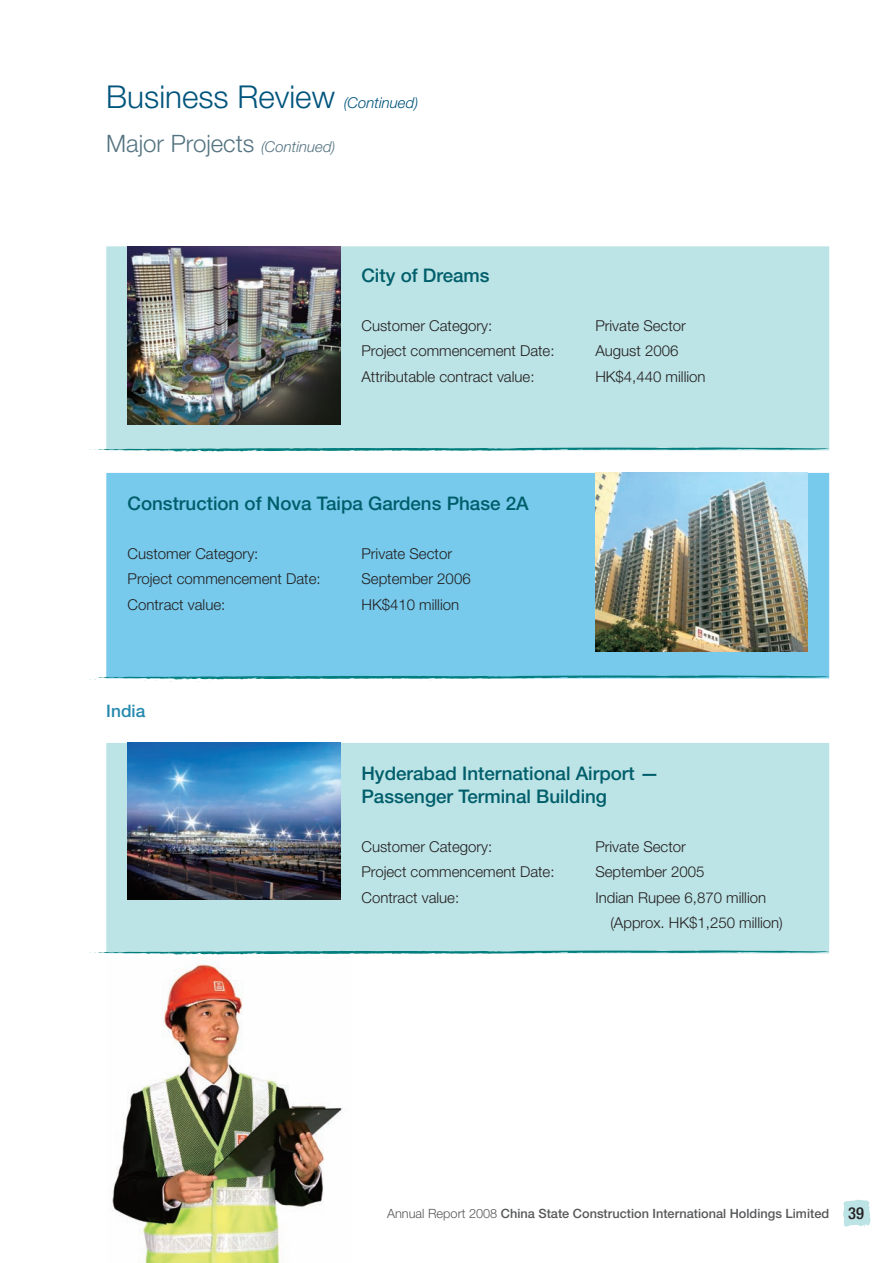
<style>
.page{position:relative;width:893px;height:1263px;background:#fff}
.page>*{position:absolute;margin:0;border:0;box-sizing:border-box;transform-origin:0 0}
.t1{font:300 31.5px "Helvetica Neue LT Std";color:#01547c}
.t2{font:300 24px "Helvetica Neue LT Std";color:#557482}
.t3{font:500 18.75px/22.5px "Helvetica Neue LT Std";color:#005e6b}
.t4{font:500 17.25px "Helvetica Neue LT Std";color:#2689ae}
.t5{font:500 condensed 16.5px "Helvetica Neue LT Std";color:#231f20}
.t6{font:300 15px/25.5px "Helvetica Neue LT Std";color:#231f20}
.t7{font:500 12.75px "Helvetica Neue LT Std";color:#57585a}
.s1{font-style:italic;font-size:15px}
.s2{font-weight:300}
</style>
<div class="page">
<svg style="left:843px;top:1199px;width:28px;height:29px"></svg>
<div style="left:106px;top:246px;width:723px;height:201px;background:#bce3e5"></div>
<img style="left:128px;top:246px;width:212px;height:178px">
<div style="left:106px;top:473px;width:723px;height:202px;background:#77caec"></div>
<img style="left:595px;top:473px;width:213px;height:178px">
<div style="left:106px;top:743px;width:723px;height:207px;background:#bce3e5"></div>
<img style="left:128px;top:743px;width:212px;height:156px">
<svg style="left:89px;top:447px;width:740px;height:5px"></svg>
<svg style="left:89px;top:675px;width:740px;height:7px"></svg>
<svg style="left:89px;top:950px;width:740px;height:5px"></svg>
<img style="left:112px;top:963px;width:231px;height:300px">
<h1 class="t1" style="left:106px;top:85px;width:313px">Business Review <span class="s1">(Continued)</span></h1>
<h2 class="t2" style="left:106px;top:135px;width:231px">Major Projects <span class="s1">(Continued)</span></h2>
<p class="t3" style="left:361px;top:266px;width:130px">City of Dreams</p>
<p class="t6" style="left:361px;top:314px;width:132px">Customer Category:</p>
<p class="t6" style="left:595px;top:314px;width:92px">Private Sector</p>
<p class="t6" style="left:361px;top:340px;width:195px">Project commencement Date:</p>
<p class="t6" style="left:595px;top:340px;width:85px">August 2006</p>
<p class="t6" style="left:361px;top:365px;width:175px">Attributable contract value:</p>
<p class="t6" style="left:595px;top:365px;width:112px">HK$4,440 million</p>
<p class="t3" style="left:128px;top:494px;width:403px">Construction of Nova Taipa Gardens Phase 2A</p>
<p class="t6" style="left:128px;top:542px;width:132px">Customer Category:</p>
<p class="t6" style="left:361px;top:542px;width:92px">Private Sector</p>
<p class="t6" style="left:128px;top:568px;width:195px">Project commencement Date:</p>
<p class="t6" style="left:361px;top:568px;width:111px">September 2006</p>
<p class="t6" style="left:128px;top:593px;width:99px">Contract value:</p>
<p class="t6" style="left:361px;top:593px;width:99px">HK$410 million</p>
<p class="t4" style="left:106px;top:705px;width:40px">India</p>
<p class="t3" style="left:361px;top:764px;width:299px">Hyderabad International Airport —<br>Passenger Terminal Building</p>
<p class="t6" style="left:361px;top:835px;width:132px">Customer Category:</p>
<p class="t6" style="left:595px;top:835px;width:92px">Private Sector</p>
<p class="t6" style="left:361px;top:861px;width:195px">Project commencement Date:</p>
<p class="t6" style="left:595px;top:861px;width:111px">September 2005</p>
<p class="t6" style="left:361px;top:886px;width:99px">Contract value:</p>
<p class="t6" style="left:610px;top:886px;width:174px;text-indent:-15px">Indian Rupee 6,870 million (Approx. HK$1,250 million)</p>
<p class="t7" style="left:387px;top:1208px;width:444px"><span class="s2">Annual Report 2008</span> China State Construction International Holdings Limited</p>
<p class="t5" style="left:848px;top:1207px;width:17px">39</p>
</div>
